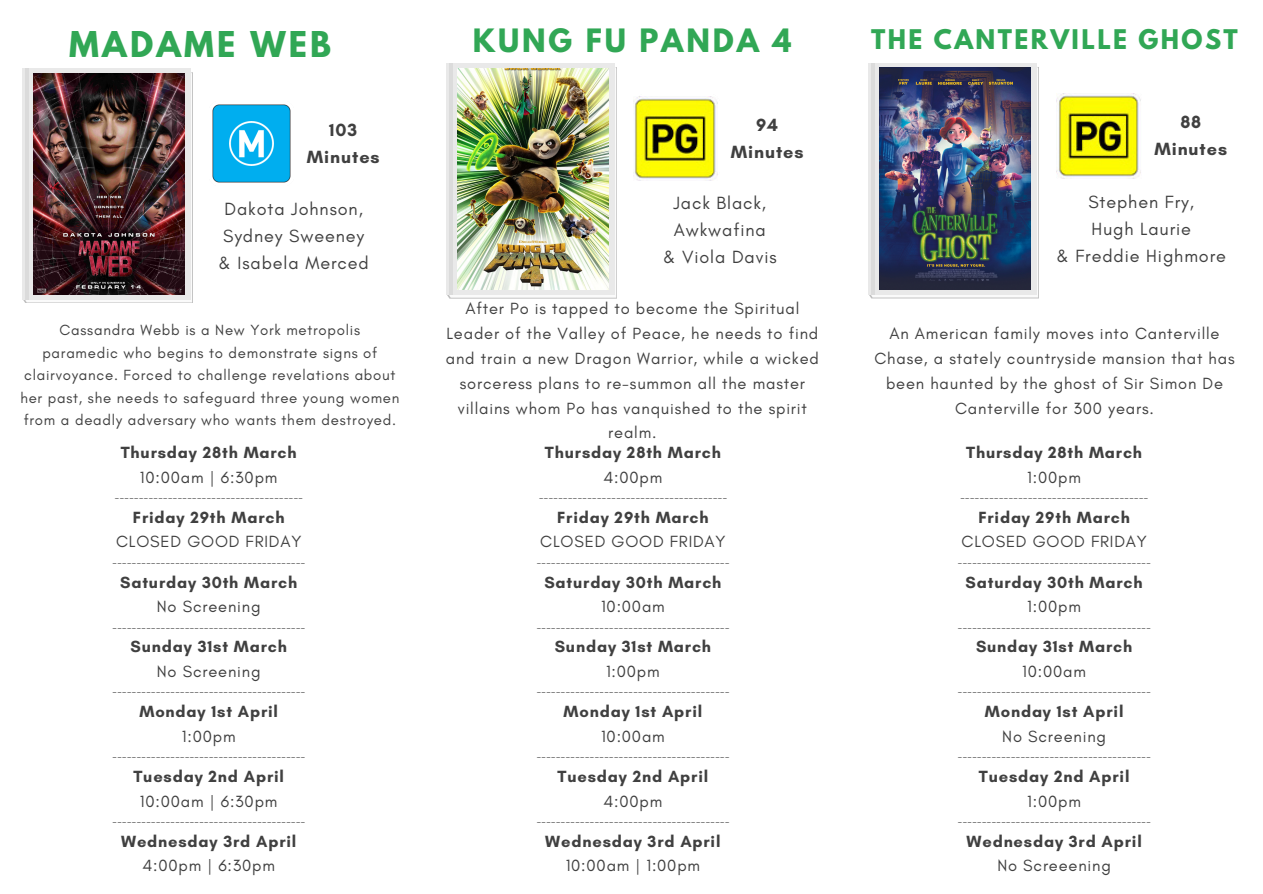
<style>
.page{position:relative;width:1263px;height:894px;background:#fff}
.page>*{position:absolute;margin:0;border:0;box-sizing:border-box;transform-origin:0 0}
.t1{font:700 31.5px "League Spartan";letter-spacing:.1em;color:#31a755}
.t2{font:700 28.5px "League Spartan";letter-spacing:.1em;color:#31a755}
.t3{font:700 24px "League Spartan";letter-spacing:.1em;color:#31a755}
.t4{font:18px/27px "Glacial Indifference";letter-spacing:.05em;color:#404040;text-align:center}
.t5{font:700 18px/27px "Glacial Indifference";letter-spacing:.05em;color:#404040;text-align:center}
.t6{font:16.5px/24.8px "Glacial Indifference";letter-spacing:.05em;color:#404040;text-align:center}
.t7{font:700 16.5px "Glacial Indifference";letter-spacing:.05em;color:#404040}
.t8{font:15px/22.5px "Glacial Indifference";letter-spacing:.05em;color:#404040;text-align:center}
.t9{font:10.5px "Glacial Indifference";color:#404040}
</style>
<div class="page">
<img style="left:633px;top:96px;width:84px;height:85px">
<svg style="left:447px;top:65px;width:170px;height:233px"></svg>
<div style="left:446px;top:63px;width:168px;height:232px;background:linear-gradient(to right,#e8e8e8,#e9e9e9)"></div>
<img style="left:458px;top:68px;width:151px;height:222px">
<hr style="left:450px;top:63px;width:2px;height:232px;background:#dbdbdb">
<img style="left:1057px;top:94px;width:84px;height:84px">
<svg style="left:869px;top:64px;width:170px;height:234px"></svg>
<svg style="left:868px;top:63px;width:168px;height:231px;background:#d7d8dc"></svg>
<img style="left:880px;top:68px;width:151px;height:222px">
<hr style="left:872px;top:63px;width:2px;height:231px;background:#dbdbdb">
<img style="left:212px;top:104px;width:79px;height:79px">
<svg style="left:23px;top:70px;width:170px;height:233px"></svg>
<div style="left:22px;top:68px;width:168px;height:231px;background:linear-gradient(to right,#e8e8e8,#e9e9e9)"></div>
<img style="left:34px;top:73px;width:151px;height:222px">
<hr style="left:26px;top:68px;width:2px;height:231px;background:#dbdbdb">
<h1 class="t1" style="left:69px;top:29px;width:263px">MADAME WEB</h1>
<h3 class="t5" style="left:307px;top:116px;width:74px">103<br>Minutes</h3>
<h3 class="t4" style="left:219px;top:195px;width:152px">Dakota Johnson,<br>Sydney Sweeney &amp; Isabela Merced</h3>
<p class="t8" style="left:20px;top:318px;width:381px">Cassandra Webb is a New York metropolis paramedic who begins to demonstrate signs of clairvoyance. Forced to challenge revelations about her past, she needs to safeguard three young women from a deadly adversary who wants them destroyed.</p>
<h3 class="t7" style="left:121px;top:442px;width:177px">Thursday 28th March</h3>
<h3 class="t6" style="left:140px;top:464px;width:139px">10:00am | 6:30pm</h3>
<p class="t9" style="left:115px;top:491px;width:189px">---------------------------------------</p>
<h3 class="t7" style="left:133px;top:507px;width:153px">Friday 29th March</h3>
<h3 class="t6" style="left:116px;top:529px;width:187px">CLOSED GOOD FRIDAY</h3>
<p class="t9" style="left:113px;top:555px;width:194px">----------------------------------------</p>
<h3 class="t7" style="left:120px;top:571px;width:179px">Saturday 30th March</h3>
<h3 class="t6" style="left:157px;top:593px;width:105px">No Screening</h3>
<h3 class="t7" style="left:131px;top:636px;width:158px">Sunday 31st March</h3>
<h3 class="t6" style="left:157px;top:658px;width:105px">No Screening</h3>
<p class="t9" style="left:113px;top:685px;width:194px">----------------------------------------</p>
<h3 class="t7" style="left:139px;top:701px;width:140px">Monday 1st April</h3>
<h3 class="t6" style="left:182px;top:723px;width:55px">1:00pm</h3>
<p class="t9" style="left:113px;top:750px;width:194px">----------------------------------------</p>
<h3 class="t7" style="left:133px;top:766px;width:152px">Tuesday 2nd April</h3>
<h3 class="t6" style="left:140px;top:788px;width:139px">10:00am | 6:30pm</h3>
<p class="t9" style="left:113px;top:814px;width:194px">----------------------------------------</p>
<h3 class="t7" style="left:121px;top:830px;width:177px">Wednesday 3rd April</h3>
<h3 class="t6" style="left:142px;top:852px;width:134px">4:00pm | 6:30pm</h3>
<h2 class="t2" style="left:473px;top:26px;width:320px">KUNG FU PANDA 4</h2>
<h3 class="t5" style="left:731px;top:111px;width:74px">94<br>Minutes</h3>
<h3 class="t4" style="left:663px;top:189px;width:115px">Jack Black,<br>Awkwafina<br>&amp; Viola Davis</h3>
<h3 class="t6" style="left:446px;top:296px;width:375px">After Po is tapped to become the Spiritual Leader of the Valley of Peace, he needs to find and train a new Dragon Warrior, while a wicked sorceress plans to re-summon all the master villains whom Po has vanquished to the spirit realm.</h3>
<h3 class="t7" style="left:545px;top:442px;width:177px">Thursday 28th March</h3>
<h3 class="t6" style="left:603px;top:464px;width:60px">4:00pm</h3>
<p class="t9" style="left:539px;top:491px;width:189px">---------------------------------------</p>
<h3 class="t7" style="left:557px;top:507px;width:153px">Friday 29th March</h3>
<h3 class="t6" style="left:540px;top:529px;width:187px">CLOSED GOOD FRIDAY</h3>
<p class="t9" style="left:537px;top:555px;width:194px">----------------------------------------</p>
<h3 class="t7" style="left:544px;top:571px;width:179px">Saturday 30th March</h3>
<h3 class="t6" style="left:601px;top:593px;width:65px">10:00am</h3>
<h3 class="t7" style="left:555px;top:636px;width:158px">Sunday 31st March</h3>
<h3 class="t6" style="left:606px;top:658px;width:55px">1:00pm</h3>
<p class="t9" style="left:537px;top:685px;width:194px">----------------------------------------</p>
<h3 class="t7" style="left:564px;top:701px;width:140px">Monday 1st April</h3>
<h3 class="t6" style="left:601px;top:723px;width:65px">10:00am</h3>
<p class="t9" style="left:537px;top:750px;width:194px">----------------------------------------</p>
<h3 class="t7" style="left:558px;top:766px;width:152px">Tuesday 2nd April</h3>
<h3 class="t6" style="left:603px;top:788px;width:60px">4:00pm</h3>
<p class="t9" style="left:537px;top:814px;width:194px">----------------------------------------</p>
<h3 class="t7" style="left:545px;top:830px;width:177px">Wednesday 3rd April</h3>
<h3 class="t6" style="left:566px;top:852px;width:136px">10:00am | 1:00pm</h3>
<h3 class="t3" style="left:871px;top:27px;width:368px">THE CANTERVILLE GHOST</h3>
<h3 class="t5" style="left:1154px;top:108px;width:74px">88<br>Minutes</h3>
<h3 class="t4" style="left:1056px;top:188px;width:171px">Stephen Fry,<br>Hugh Laurie<br>&amp; Freddie Highmore</h3>
<h3 class="t6" style="left:874px;top:321px;width:362px">An American family moves into Canterville Chase, a stately countryside mansion that has been haunted by the ghost of Sir Simon De Canterville for 300 years.</h3>
<h3 class="t7" style="left:966px;top:442px;width:177px">Thursday 28th March</h3>
<h3 class="t6" style="left:1027px;top:464px;width:55px">1:00pm</h3>
<p class="t9" style="left:960px;top:491px;width:189px">---------------------------------------</p>
<h3 class="t7" style="left:978px;top:507px;width:153px">Friday 29th March</h3>
<h3 class="t6" style="left:961px;top:529px;width:187px">CLOSED GOOD FRIDAY</h3>
<p class="t9" style="left:958px;top:555px;width:194px">----------------------------------------</p>
<h3 class="t7" style="left:966px;top:571px;width:179px">Saturday 30th March</h3>
<h3 class="t6" style="left:1027px;top:593px;width:55px">1:00pm</h3>
<h3 class="t7" style="left:976px;top:636px;width:158px">Sunday 31st March</h3>
<h3 class="t6" style="left:1022px;top:658px;width:65px">10:00am</h3>
<p class="t9" style="left:958px;top:685px;width:194px">----------------------------------------</p>
<h3 class="t7" style="left:985px;top:701px;width:140px">Monday 1st April</h3>
<h3 class="t6" style="left:1002px;top:723px;width:105px">No Screening</h3>
<p class="t9" style="left:958px;top:750px;width:194px">----------------------------------------</p>
<h3 class="t7" style="left:979px;top:766px;width:152px">Tuesday 2nd April</h3>
<h3 class="t6" style="left:1027px;top:788px;width:55px">1:00pm</h3>
<p class="t9" style="left:958px;top:814px;width:194px">----------------------------------------</p>
<h3 class="t7" style="left:966px;top:830px;width:177px">Wednesday 3rd April</h3>
<h3 class="t6" style="left:997px;top:852px;width:115px">No Screeening</h3>
</div>
